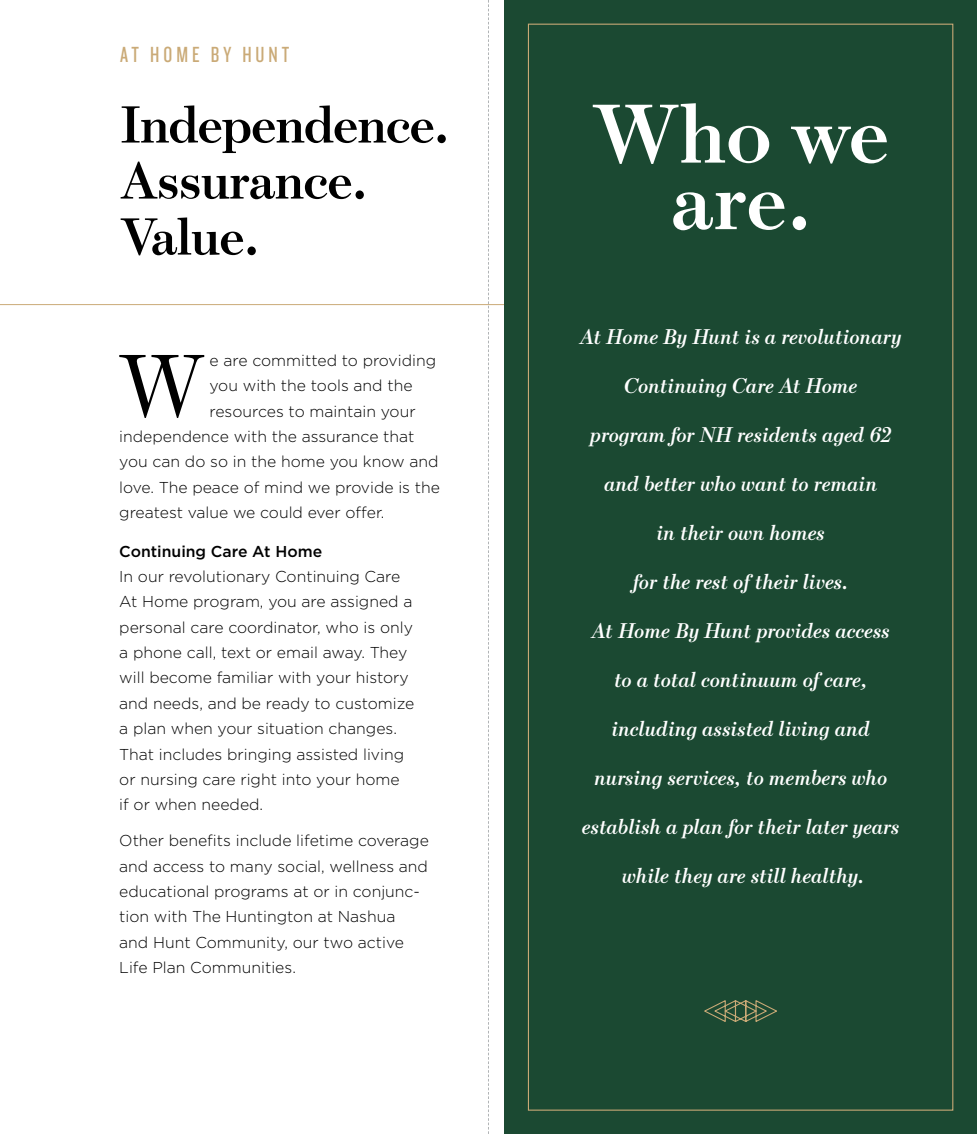
<style>
.page{position:relative;width:977px;height:1134px;background:#fff}
.page>*{position:absolute;margin:0;border:0;box-sizing:border-box;transform-origin:0 0}
.t1{font:300 89.42px "Escrow";color:#000}
.t2{font:600 84px/66.5px "Escrow";color:#fff;text-align:center}
.t3{font:600 52.5px/56px "Escrow";letter-spacing:-.02em;color:#000}
.t4{font:22.75px "Knockout HTF28 Junior Featherwt";letter-spacing:.175em;color:#caaa77}
.t5{font:italic 600 21.53px "Escrow";color:#fff}
.t6{font:300 15.75px/25.4px "Gotham";color:#000}
.t7{font:500 15.75px "Gotham";color:#000}
</style>
<div class="page">
<svg style="left:488px;top:0;width:1px;height:1134px"></svg>
<hr style="left:0;top:304px;width:512px;height:1px;background:#caaa77">
<div style="left:504px;top:0;width:472px;height:1134px;background:#1b4932"></div>
<svg style="left:704px;top:1000px;width:73px;height:22px"></svg>
<h3 class="t4" style="left:120px;top:43px;width:171px">AT HOME BY HUNT</h3>
<h3 class="t3" style="left:120px;top:96px;width:331px">Independence.<br>Assurance.<br>Value.</h3>
<h1 class="t1" style="left:118px;top:331px;width:88px">W</h1>
<p class="t6" style="left:209px;top:347px;width:228px">e are committed to providing</p>
<p class="t6" style="left:209px;top:373px;width:204px">you with the tools and the</p>
<p class="t6" style="left:209px;top:398px;width:208px">resources to maintain your</p>
<p class="t6" style="left:119px;top:423px;width:297px">independence with the assurance that</p>
<p class="t6" style="left:119px;top:449px;width:321px">you can do so in the home you know and</p>
<p class="t6" style="left:119px;top:474px;width:322px">love. The peace of mind we provide is the</p>
<p class="t6" style="left:119px;top:500px;width:267px">greatest value we could ever offer.</p>
<p class="t7" style="left:119px;top:542px;width:204px">Continuing Care At Home</p>
<p class="t6" style="left:119px;top:563px;width:297px">In our revolutionary Continuing Care At Home program, you are assigned a personal care coordinator, who is only a phone call, text or email away. They will become familiar with your history and needs, and be ready to customize a plan when your situation changes.<br>That includes bringing assisted living or nursing care right into your home<br>if or when needed.</p>
<p class="t6" style="left:119px;top:828px;width:311px">Other benefits include lifetime coverage and access to many social, wellness and educational programs at or in conjunc&shy;tion with The Huntington at Nashua<br>and Hunt Community, our two active Life Plan Communities.</p>
<h2 class="t2" style="left:592px;top:99px;width:299px">Who we are.</h2>
<h3 class="t5" style="left:580px;top:323px;width:323px">At Home By Hunt is a revolutionary</h3>
<h3 class="t5" style="left:624px;top:372px;width:235px">Continuing Care At Home</h3>
<h3 class="t5" style="left:590px;top:421px;width:303px">program for NH residents aged 62</h3>
<h3 class="t5" style="left:604px;top:470px;width:274px">and better who want to remain</h3>
<h3 class="t5" style="left:656px;top:519px;width:170px">in their own homes</h3>
<h3 class="t5" style="left:633px;top:568px;width:217px">for the rest of their lives.</h3>
<h3 class="t5" style="left:591px;top:617px;width:299px">At Home By Hunt provides access</h3>
<h3 class="t5" style="left:614px;top:666px;width:255px">to a total continuum of care,</h3>
<h3 class="t5" style="left:611px;top:715px;width:260px">including assisted living and</h3>
<h3 class="t5" style="left:594px;top:764px;width:295px">nursing services, to members who</h3>
<h3 class="t5" style="left:582px;top:813px;width:319px">establish a plan for their later years</h3>
<h3 class="t5" style="left:622px;top:862px;width:244px">while they are still healthy.</h3>
</div>
